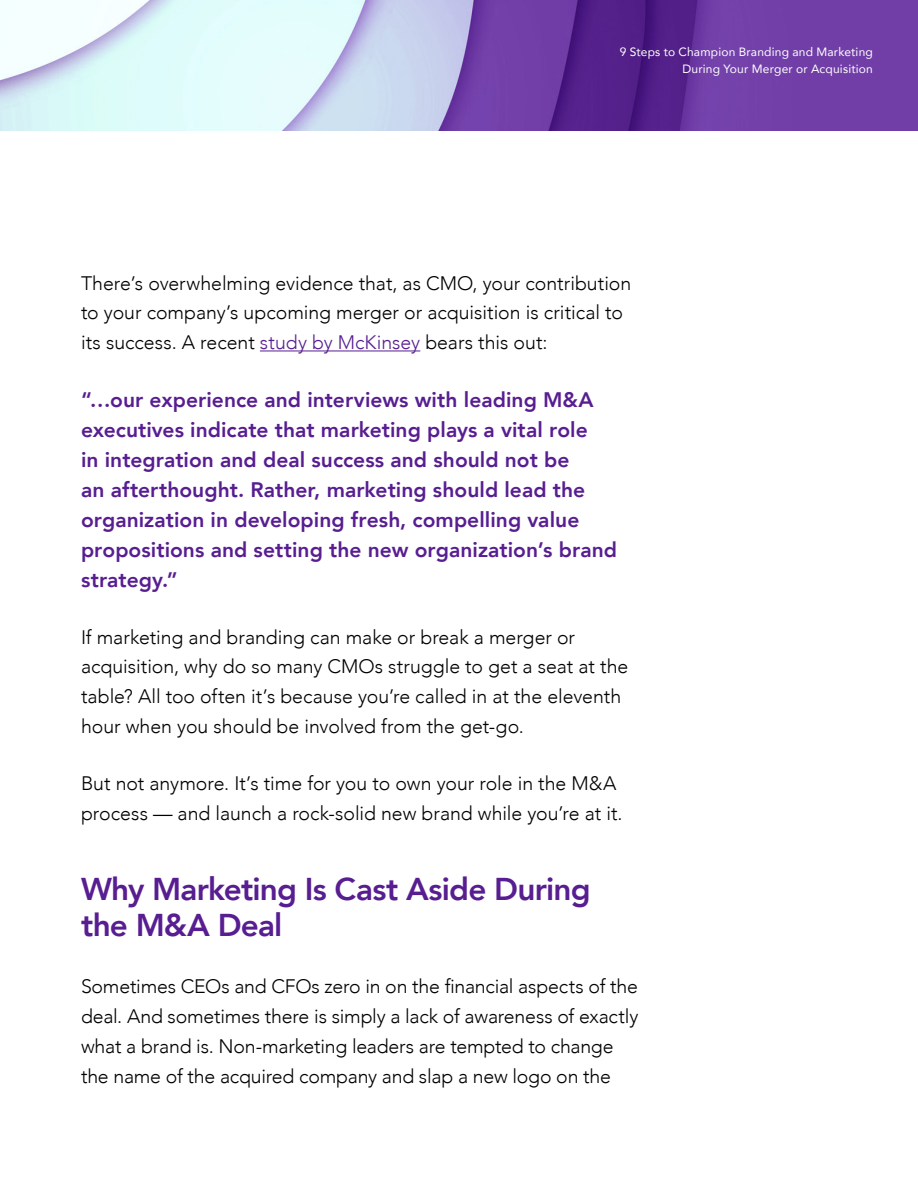
<style>
.page{position:relative;width:918px;height:1188px;background:#fff}
.page>*{position:absolute;margin:0;border:0;box-sizing:border-box;transform-origin:0 0}
.t1{font:800 31.5px/36px "Avenir";letter-spacing:-.025em;color:#581e91}
.t2{font:800 21px/30px "Avenir";letter-spacing:.005em;color:#581e91}
.t3{font:300 19.5px/30px "Avenir";letter-spacing:-.005em;color:#000}
.t4{font:12px/16.5px "Avenir";letter-spacing:.015em;color:#fff;text-align:right}
.s1{color:#581e91}
</style>
<div class="page">
<img style="left:0;top:0;width:918px;height:131px">
<hr style="left:260px;top:350px;width:160px;height:1px;background:#581e91">
<p class="t4" style="left:620px;top:43px;width:255px">9 Steps to Champion Branding and Marketing<br>During Your Merger or Acquisition</p>
<p class="t3" style="left:81px;top:268px;width:552px">There’s overwhelming evidence that, as CMO, your contribution to your company’s upcoming merger or acquisition is critical to its success. A recent <span class="s1">study by McKinsey</span> bears this out:</p>
<p class="t2" style="left:81px;top:384px;width:538px">“…our experience and interviews with leading M&amp;A executives indicate that marketing plays a vital role<br>in integration and deal success and should not be<br>an afterthought. Rather, marketing should lead the organization in developing fresh, compelling value propositions and setting the new organization’s brand strategy.”</p>
<p class="t3" style="left:81px;top:622px;width:549px">If marketing and branding can make or break a merger or acquisition, why do so many CMOs struggle to get a seat at the table? All too often it’s because you’re called in at the eleventh hour when you should be involved from the get-go.</p>
<p class="t3" style="left:81px;top:769px;width:543px">But not anymore. It’s time for you to own your role in the M&amp;A process — and launch a rock-solid new brand while you’re at it.</p>
<h1 class="t1" style="left:81px;top:871px;width:511px">Why Marketing Is Cast Aside During the M&amp;A Deal</h1>
<p class="t3" style="left:81px;top:971px;width:559px">Sometimes CEOs and CFOs zero in on the financial aspects of the deal. And sometimes there is simply a lack of awareness of exactly what a brand is. Non-marketing leaders are tempted to change the name of the acquired company and slap a new logo on the</p>
</div>
